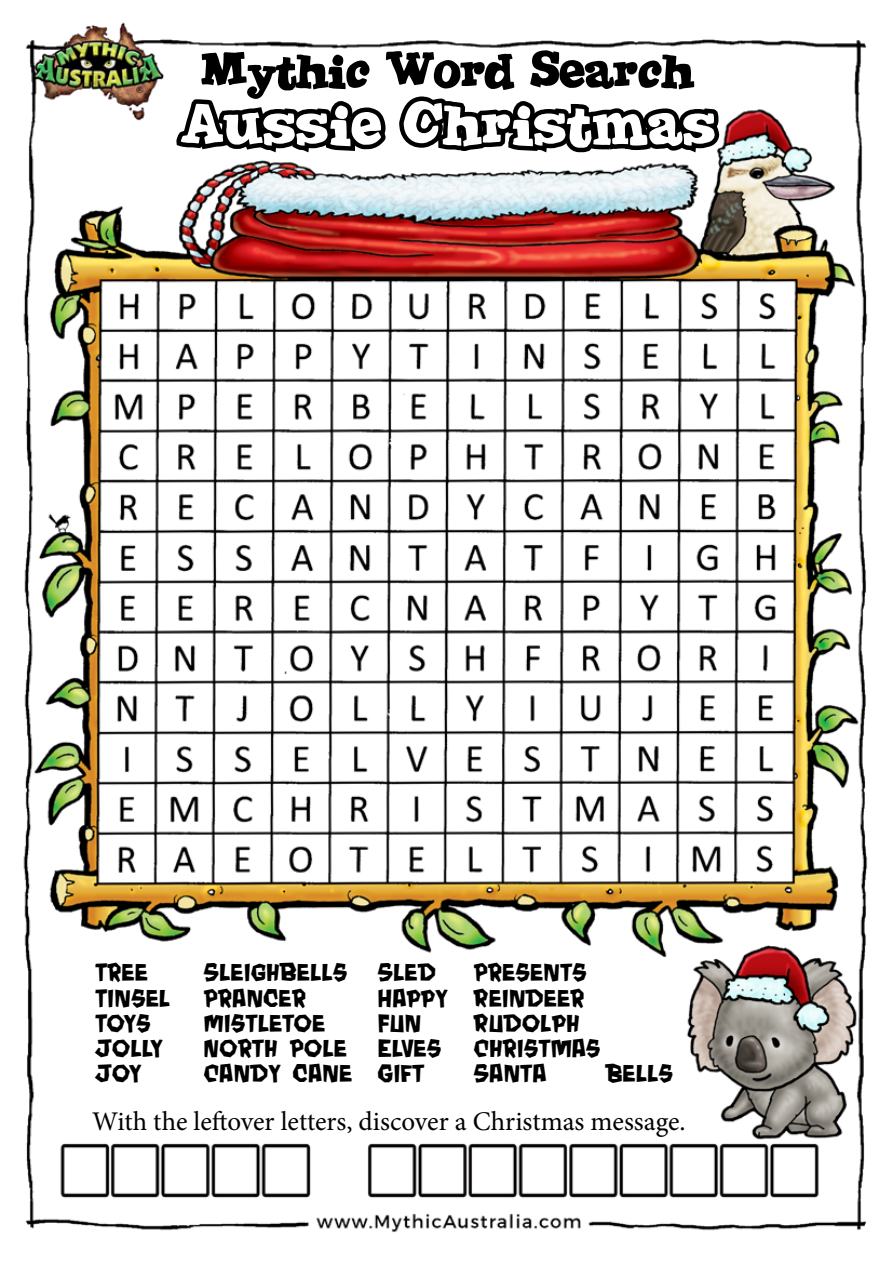
<style>
.page{position:relative;width:893px;height:1263px;background:#fff}
.page>*{position:absolute;margin:0;border:0;box-sizing:border-box;transform-origin:0 0}
.t1{font:60px "Jointby Pizza Dude";letter-spacing:.025em;color:#fff}
.t2{font:51px "Jointby Pizza Dude";color:#000}
.t3{font:27px "Minion Pro";letter-spacing:-.005em;color:#000}
.t4{font:700 21px "Mondo Beyondo BB";color:#000}
</style>
<div class="page">
<img style="left:23px;top:22px;width:845px;height:1211px">
<svg style="left:172px;top:22px;width:555px;height:283px"></svg>
<h2 class="t2" style="left:201px;top:49px;width:493px">Mythic Word Search</h2>
<h1 class="t1" style="left:180px;top:99px;width:535px">Aussie Christmas</h1>
<p class="t4" style="left:95px;top:960px;width:54px">TREE</p>
<p class="t4" style="left:203px;top:960px;width:145px">SLEIGHBELLS</p>
<p class="t4" style="left:377px;top:960px;width:60px">SLED</p>
<p class="t4" style="left:473px;top:960px;width:115px">PRESENTS</p>
<p class="t4" style="left:95px;top:985px;width:76px">TINSEL</p>
<p class="t4" style="left:203px;top:985px;width:104px">PRANCER</p>
<p class="t4" style="left:377px;top:985px;width:208px">HAPPY REINDEER</p>
<p class="t4" style="left:95px;top:1011px;width:57px">TOYS</p>
<p class="t4" style="left:203px;top:1011px;width:123px">MISTLETOE</p>
<p class="t4" style="left:377px;top:1011px;width:45px">FUN</p>
<p class="t4" style="left:473px;top:1011px;width:107px">RUDOLPH</p>
<p class="t4" style="left:95px;top:1036px;width:69px">JOLLY</p>
<p class="t4" style="left:203px;top:1036px;width:145px">NORTH POLE</p>
<p class="t4" style="left:377px;top:1036px;width:66px">ELVES</p>
<p class="t4" style="left:473px;top:1036px;width:129px">CHRISTMAS</p>
<p class="t4" style="left:95px;top:1061px;width:48px">JOY</p>
<p class="t4" style="left:203px;top:1061px;width:222px">CANDY CANE GIFT</p>
<p class="t4" style="left:473px;top:1061px;width:75px">SANTA</p>
<p class="t4" style="left:605px;top:1061px;width:69px">BELLS</p>
<p class="t3" style="left:92px;top:1103px;width:595px">With the leftover letters, discover a Christmas message.</p>
</div>
